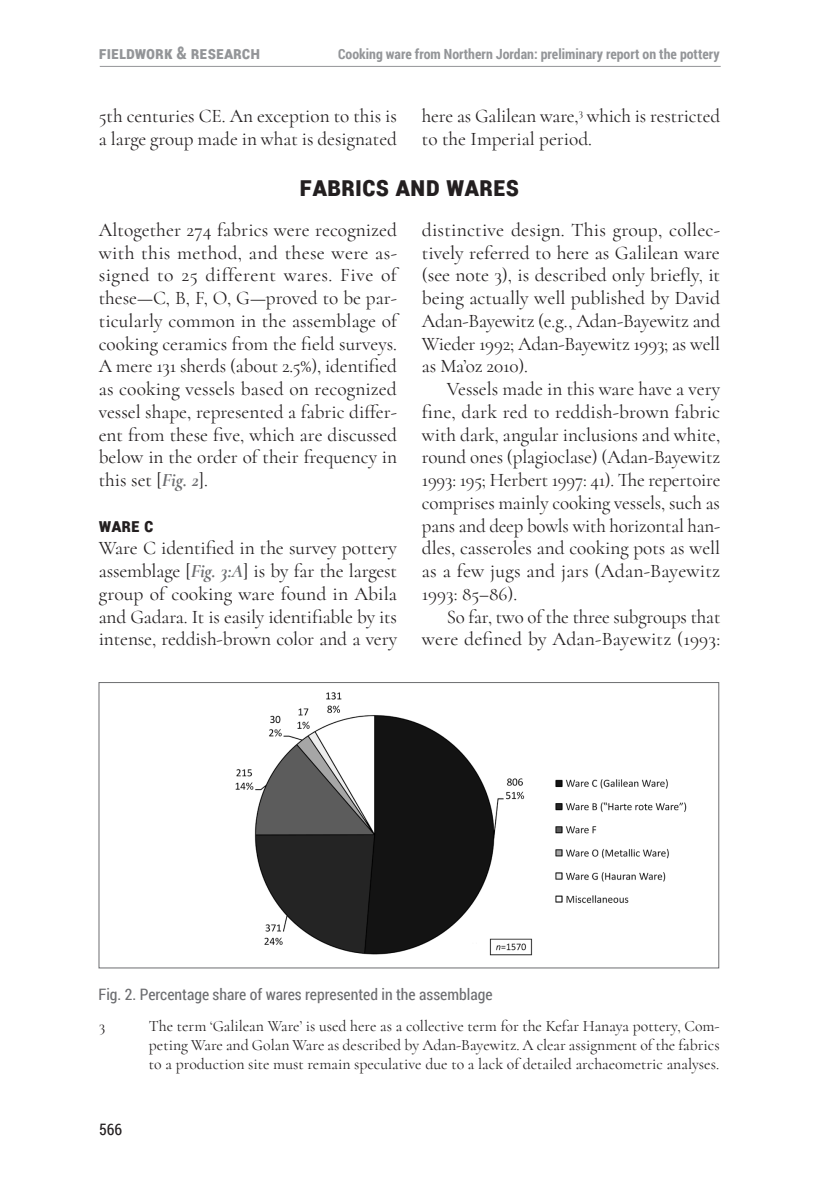
<style>
.page{position:relative;width:819px;height:1191px;background:#fff}
.page>*{position:absolute;margin:0;border:0;box-sizing:border-box;transform-origin:0 0}
.t1{font:700 28px "Roboto Condensed";letter-spacing:.03em;color:#231f20}
.Akapit_start{font:19.25px/22.8px "Cormorant";letter-spacing:-.01em;color:#231f20;text-align:justify}
.Akapit{font:19.25px/22.8px "Cormorant";color:#231f20}
.t2{font:700 19.25px "Roboto Condensed";color:#231f20}
.t3{font:700 17.5px "Roboto Condensed";color:#939598}
.Przypisy{font:15.75px/19.2px "Cormorant";color:#231f20;text-align:justify}
.Podpisy{font:15.75px "Roboto Condensed";color:#6c6d70}
.t4{font:15.75px "Roboto Condensed";color:#231f20}
.t5{font:700 14px "Roboto Condensed";color:#939598}
.s1{font-weight:700;font-style:italic;color:#6c6d70}
</style>
<div class="page">
<hr style="left:100px;top:66px;width:620px;height:1px;background:#939598">
<img style="left:235px;top:692px;width:452px;height:264px">
<div style="left:99px;top:682px;width:620px;height:286px;border:1px solid #6c6d70"></div>
<p class="t3" style="left:99px;top:40px;width:163px">Fieldwork &amp; Research</p>
<p class="t5" style="left:338px;top:44px;width:383px">Cooking ware from Northern Jordan: preliminary report on the pottery</p>
<p class="Akapit" style="left:99px;top:104px;width:299px">5th centuries CE. An exception to this is a large group made in what is designated</p>
<p class="Akapit" style="left:422px;top:104px;width:300px">here as Galilean ware,<sup>3</sup> which is restricted to the Imperial period.</p>
<h1 class="t1" style="left:299px;top:166px;width:219px">Fabrics and wares</h1>
<p class="Akapit_start" style="left:99px;top:218px;width:300px">Altogether 274 fabrics were recognized with this method, and these were as&shy;signed to 25 different wares. Five of these—C, B, F, O, G—proved to be par&shy;ticularly common in the assemblage of cooking ceramics from the field surveys.<br>A mere 131 sherds (about 2.5%), identified as cooking vessels based on recognized vessel shape, represented a fabric differ&shy;ent from these five, which are discussed below in the order of their frequency in this set [<span class="s1">Fig. 2</span>].</p>
<h2 class="t2" style="left:99px;top:511px;width:55px">Ware C</h2>
<p class="Akapit_start" style="left:99px;top:537px;width:300px">Ware C identified in the survey pottery assemblage [<span class="s1">Fig. 3:A</span>] is by far the largest group of cooking ware found in Abila and Gadara. It is easily identifiable by its intense, reddish-brown color and a very</p>
<p class="Akapit_start" style="left:422px;top:218px;width:300px">distinctive design. This group, collec&shy;tively referred to here as Galilean ware (see note 3), is described only briefly, it being actually well published by David Adan-Bayewitz (e.g., Adan-Bayewitz and Wieder 1992; Adan-Bayewitz 1993; as well as Ma’oz 2010).</p>
<p class="Akapit" style="left:422px;top:377px;width:300px;text-align:justify;text-indent:25px">Vessels made in this ware have a very fine, dark red to reddish-brown fabric with dark, angular inclusions and white, round ones (plagioclase) (Adan-Bayewitz 1993: 195; Herbert 1997: 41). The repertoire comprises mainly cooking vessels, such as pans and deep bowls with horizontal han&shy;dles, casseroles and cooking pots as well as a few jugs and jars (Adan-Bayewitz 1993: 85–86).</p>
<p class="Akapit" style="left:422px;top:605px;width:300px;text-align:right">So far, two of the three subgroups that were defined by Adan-Bayewitz (1993:</p>
<p class="Podpisy" style="left:98px;top:983px;width:395px">Fig. 2. Percentage share of wares represented in the assemblage</p>
<p class="Przypisy" style="left:99px;top:1016px;width:8px">3</p>
<p class="Przypisy" style="left:149px;top:1016px;width:572px">The term ‘Galilean Ware’ is used here as a collective term for the Kefar Hanaya pottery, Com&shy;peting Ware and Golan Ware as described by Adan-Bayewitz. A clear assignment of the fabrics to a production site must remain speculative due to a lack of detailed archaeometric analyses.</p>
<p class="t4" style="left:99px;top:1119px;width:25px">566</p>
</div>
